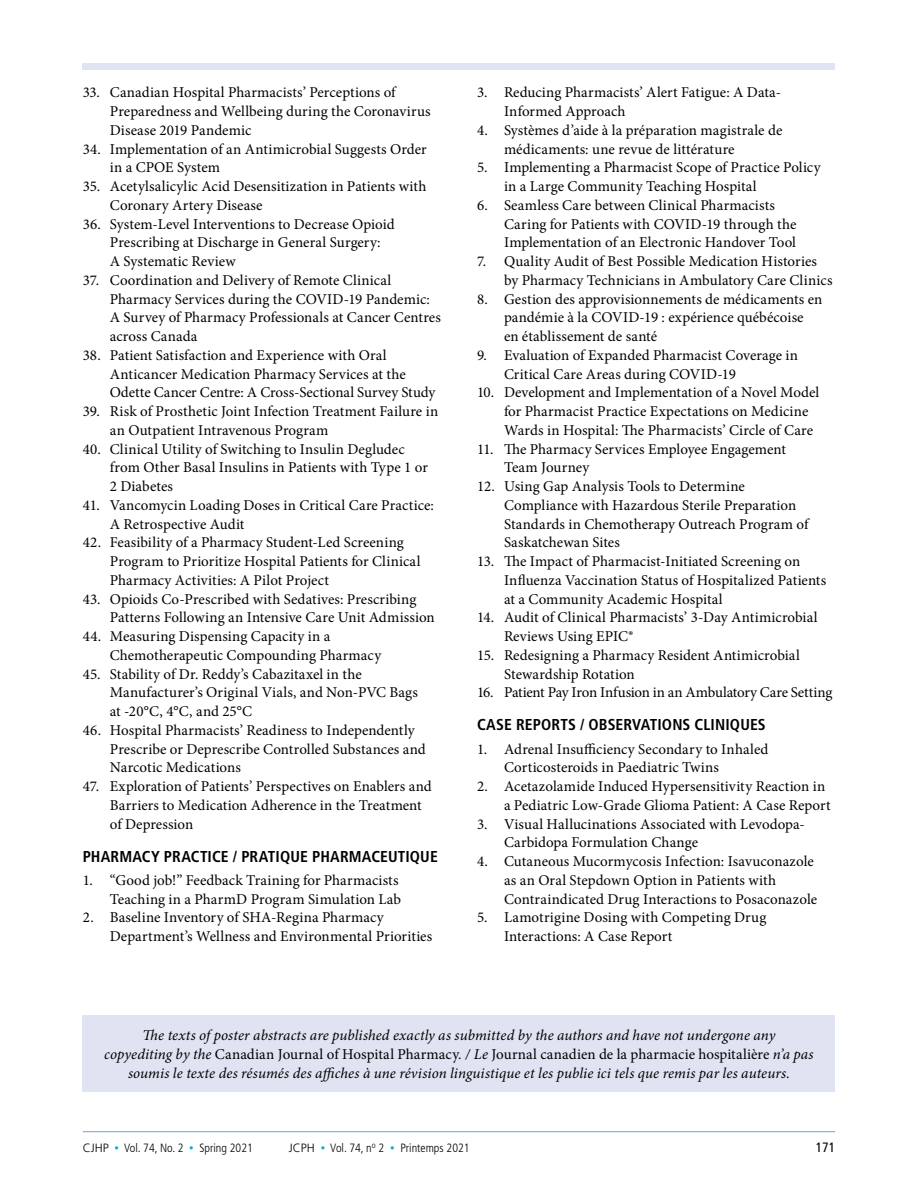
<style>
.page{position:relative;width:918px;height:1188px;background:#fff}
.page>*{position:absolute;margin:0;border:0;box-sizing:border-box;transform-origin:0 0}
.CJHP_BodyText{font:700 condensed 15.75px "Frutiger LT Std";letter-spacing:.005em;color:#000}
.CJHP_BodyText-2{font:15px/18.8px "Minion Pro";letter-spacing:.005em;color:#000}
.CJHP_BodyText-3{font:italic 15px/18.8px "Minion Pro";letter-spacing:.005em;color:#000;text-align:center}
.CJHP_BodyText-4{font:15px "Minion Pro";letter-spacing:-.02em;color:#000}
.t1{font:condensed 13.5px "Frutiger LT Std";color:#000}
.t2{font:300 condensed 12px "Frutiger LT Std";color:#000}
.s1{font-style:normal}
.s2{font-stretch:normal}
.s3{font-size:9px;color:#00acd7}
</style>
<div class="page">
<hr style="left:83px;top:1131px;width:752px;height:1px;background:#0057a5">
<div style="left:83px;top:63px;width:752px;height:7px;background:#e0e3f2"></div>
<div style="left:83px;top:1016px;width:752px;height:76px;background:#e0e3f2"></div>
<p class="CJHP_BodyText-2" style="left:110px;top:83px;width:322px;text-indent:-27px">33. Canadian Hospital Pharmacists’ Perceptions of<br>Preparedness and Wellbeing during the Coronavirus<br>Disease 2019 Pandemic</p>
<p class="CJHP_BodyText-2" style="left:110px;top:139px;width:318px;text-indent:-27px">34. Implementation of an Antimicrobial Suggests Order in a CPOE System</p>
<p class="CJHP_BodyText-2" style="left:110px;top:177px;width:318px;text-indent:-27px">35. Acetylsalicylic Acid Desensitization in Patients with<br>Coronary Artery Disease</p>
<p class="CJHP_BodyText-2" style="left:110px;top:214px;width:286px;text-indent:-27px">36. System-Level Interventions to Decrease Opioid<br>Prescribing at Discharge in General Surgery:<br>A Systematic Review</p>
<p class="CJHP_BodyText-2" style="left:110px;top:271px;width:333px;text-indent:-27px">37. Coordination and Delivery of Remote Clinical Pharmacy Services during the COVID-19 Pandemic:<br>A Survey of Pharmacy Professionals at Cancer Centres across Canada</p>
<p class="CJHP_BodyText-2" style="left:110px;top:346px;width:327px;text-indent:-27px">38. Patient Satisfaction and Experience with Oral<br>Anticancer Medication Pharmacy Services at the<br>Odette Cancer Centre: A Cross-Sectional Survey Study</p>
<p class="CJHP_BodyText-2" style="left:110px;top:402px;width:330px;text-indent:-27px">39. Risk of Prosthetic Joint Infection Treatment Failure in an Outpatient Intravenous Program</p>
<p class="CJHP_BodyText-2" style="left:110px;top:439px;width:320px;text-indent:-27px">40. Clinical Utility of Switching to Insulin Degludec from Other Basal Insulins in Patients with Type 1 or<br>2 Diabetes</p>
<p class="CJHP_BodyText-2" style="left:110px;top:496px;width:326px;text-indent:-27px">41. Vancomycin Loading Doses in Critical Care Practice:<br>A Retrospective Audit</p>
<p class="CJHP_BodyText-2" style="left:110px;top:533px;width:312px;text-indent:-27px">42. Feasibility of a Pharmacy Student-Led Screening<br>Program to Prioritize Hospital Patients for Clinical<br>Pharmacy Activities: A Pilot Project</p>
<p class="CJHP_BodyText-2" style="left:110px;top:589px;width:326px;text-indent:-27px">43. Opioids Co-Prescribed with Sedatives: Prescribing<br>Patterns Following an Intensive Care Unit Admission</p>
<p class="CJHP_BodyText-2" style="left:110px;top:627px;width:273px;text-indent:-27px">44. Measuring Dispensing Capacity in a<br>Chemotherapeutic Compounding Pharmacy</p>
<p class="CJHP_BodyText-2" style="left:110px;top:664px;width:310px;text-indent:-27px">45. Stability of Dr. Reddy’s Cabazitaxel in the<br>Manufacturer’s Original Vials, and Non-PVC Bags at -20°C, 4°C, and 25°C</p>
<p class="CJHP_BodyText-2" style="left:110px;top:721px;width:318px;text-indent:-27px">46. Hospital Pharmacists’ Readiness to Independently<br>Prescribe or Deprescribe Controlled Substances and<br>Narcotic Medications</p>
<p class="CJHP_BodyText-2" style="left:110px;top:777px;width:324px;text-indent:-27px">47. Exploration of Patients’ Perspectives on Enablers and<br>Barriers to Medication Adherence in the Treatment of Depression</p>
<p class="CJHP_BodyText" style="left:83px;top:847px;width:357px">PHARMACY PRACTICE / PRATIQUE PHARMACEUTIQUE</p>
<p class="CJHP_BodyText-2" style="left:83px;top:871px;width:320px;text-align:right">1. “Good job!” Feedback Training for Pharmacists<br>Teaching in a PharmD Program Simulation Lab</p>
<p class="CJHP_BodyText-2" style="left:110px;top:908px;width:324px;text-indent:-27px">2. Baseline Inventory of SHA-Regina Pharmacy<br>Department’s Wellness and Environmental Priorities</p>
<p class="CJHP_BodyText-2" style="left:504px;top:83px;width:279px;text-indent:-27px">3. Reducing Pharmacists’ Alert Fatigue: A Data-<br>Informed Approach</p>
<p class="CJHP_BodyText-2" style="left:504px;top:121px;width:280px;text-indent:-27px">4. Systèmes d’aide à la préparation magistrale de médicaments: une revue de littérature</p>
<p class="CJHP_BodyText-2" style="left:504px;top:158px;width:318px;text-indent:-27px">5. Implementing a Pharmacist Scope of Practice Policy in a Large Community Teaching Hospital</p>
<p class="CJHP_BodyText-2" style="left:504px;top:196px;width:294px;text-indent:-27px">6. Seamless Care between Clinical Pharmacists<br>Caring for Patients with COVID-19 through the<br>Implementation of an Electronic Handover Tool</p>
<p class="CJHP_BodyText-2" style="left:504px;top:252px;width:330px;text-indent:-27px">7. Quality Audit of Best Possible Medication Histories by Pharmacy Technicians in Ambulatory Care Clinics</p>
<p class="CJHP_BodyText-2" style="left:504px;top:289px;width:320px;text-indent:-27px">8. Gestion des approvisionnements de médicaments en pandémie à la COVID-19 : expérience québécoise<br>en établissement de santé</p>
<p class="CJHP_BodyText-2" style="left:504px;top:346px;width:296px;text-indent:-27px">9. Evaluation of Expanded Pharmacist Coverage in<br>Critical Care Areas during COVID-19</p>
<p class="CJHP_BodyText-2" style="left:504px;top:383px;width:317px;text-indent:-27px">10. Development and Implementation of a Novel Model for Pharmacist Practice Expectations on Medicine<br>Wards in Hospital: The Pharmacists’ Circle of Care</p>
<p class="CJHP_BodyText-2" style="left:504px;top:439px;width:284px;text-indent:-27px">11. The Pharmacy Services Employee Engagement<br>Team Journey</p>
<p class="CJHP_BodyText-2" style="left:504px;top:477px;width:306px;text-indent:-27px">12. Using Gap Analysis Tools to Determine Compliance with Hazardous Sterile Preparation Standards in Chemotherapy Outreach Program of Saskatchewan Sites</p>
<p class="CJHP_BodyText-2" style="left:504px;top:552px;width:324px;text-indent:-27px">13. The Impact of Pharmacist-Initiated Screening on<br>Influenza Vaccination Status of Hospitalized Patients at a Community Academic Hospital</p>
<p class="CJHP_BodyText-2" style="left:504px;top:608px;width:315px;text-indent:-27px">14. Audit of Clinical Pharmacists’ 3-Day Antimicrobial<br>Reviews Using EPIC®</p>
<p class="CJHP_BodyText-2" style="left:504px;top:646px;width:297px;text-indent:-27px">15. Redesigning a Pharmacy Resident Antimicrobial<br>Stewardship Rotation</p>
<p class="CJHP_BodyText-4" style="left:477px;top:682px;width:357px">16. Patient Pay Iron Infusion in an Ambulatory Care Setting</p>
<p class="CJHP_BodyText" style="left:477px;top:715px;width:290px">CASE REPORTS / OBSERVATIONS CLINIQUES</p>
<p class="CJHP_BodyText-2" style="left:504px;top:739px;width:266px;text-indent:-27px">1. Adrenal Insufficiency Secondary to Inhaled<br>Corticosteroids in Paediatric Twins</p>
<p class="CJHP_BodyText-2" style="left:504px;top:777px;width:328px;text-indent:-27px">2. Acetazolamide Induced Hypersensitivity Reaction in a Pediatric Low-Grade Glioma Patient: A Case Report</p>
<p class="CJHP_BodyText-2" style="left:504px;top:814px;width:302px;text-indent:-27px">3. Visual Hallucinations Associated with Levodopa-<br>Carbidopa Formulation Change</p>
<p class="CJHP_BodyText-2" style="left:504px;top:852px;width:315px;text-indent:-27px">4. Cutaneous Mucormycosis Infection: Isavuconazole as an Oral Stepdown Option in Patients with<br>Contraindicated Drug Interactions to Posaconazole</p>
<p class="CJHP_BodyText-2" style="left:504px;top:908px;width:264px;text-indent:-27px">5. Lamotrigine Dosing with Competing Drug<br>Interactions: A Case Report</p>
<p class="CJHP_BodyText-3" style="left:104px;top:1026px;width:711px">The texts of poster abstracts are published exactly as submitted by the authors and have not undergone any<br>copyediting by the <span class="s1">Canadian Journal of Hospital Pharmacy</span>. / Le <span class="s1">Journal canadien de la pharmacie hospitalière</span> n’a pas soumis le texte des résumés des affiches à une révision linguistique et les publie ici tels que remis par les auteurs.</p>
<p class="t2" style="left:83px;top:1141px;width:172px"><span class="s2">CJHP</span> <span class="s3">•</span> Vol. 74, No. 2 <span class="s3">•</span> Spring 2021</p>
<p class="t2" style="left:289px;top:1141px;width:182px"><span class="s2">JCPH</span> <span class="s3">•</span> Vol. 74, n<sup>o</sup> 2 <span class="s3">•</span> Printemps 2021</p>
<p class="t1" style="left:816px;top:1139px;width:21px">171</p>
</div>
